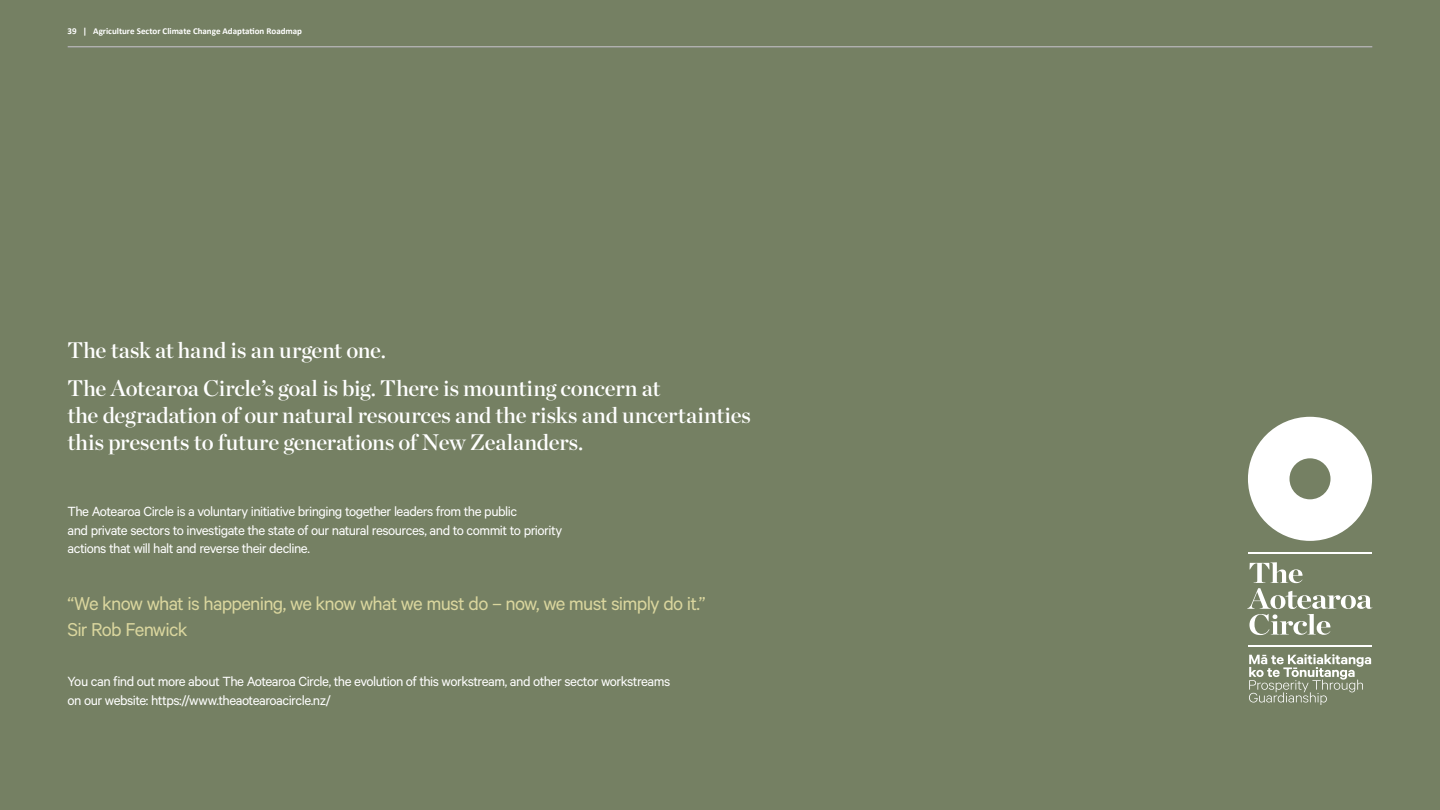
<style>
.page{position:relative;width:1440px;height:810px;background:#758063}
.page>*{position:absolute;margin:0;border:0;box-sizing:border-box;transform-origin:0 0}
.t1{font:22.5px/37.7px "Chronicle Display Semi";letter-spacing:-.01em;color:#fff}
.t2{font:21px/25.2px "Calibre";letter-spacing:-.035em;color:#dad69e}
.t3{font:15px/18.8px "Calibre";letter-spacing:-.035em;color:#fff}
.t4{font:700 9px "Calibri";letter-spacing:-.005em;color:#fff}
</style>
<div class="page">
<svg style="left:1247px;top:562px;width:125px;height:73px"></svg>
<hr style="left:1248px;top:552px;width:123px;height:2px;background:#fff">
<hr style="left:1248px;top:646px;width:123px;height:1px;background:#fff">
<svg style="left:1249px;top:654px;width:122px;height:51px"></svg>
<svg style="left:1248px;top:417px;width:124px;height:124px"></svg>
<hr style="left:68px;top:46px;width:1304px;height:1px;background:#fff">
<p class="t4" style="left:68px;top:25px;width:236px">39 | Agriculture Sector Climate Change Adaptation Roadmap</p>
<h1 class="t1" style="left:68px;top:330px;width:594px">The task at hand is an urgent one.<br>The Aotearoa Circle’s goal is big. There is mounting concern at</h1>
<h1 class="t1" style="left:68px;top:400px;width:685px;line-height:27px">the degradation of our natural resources and the risks and uncertainties this presents to future generations of New Zealanders.</h1>
<p class="t3" style="left:68px;top:501px;width:496px">The Aotearoa Circle is a voluntary initiative bringing together leaders from the public<br>and private sectors to investigate the state of our natural resources, and to commit to priority actions that will halt and reverse their decline.</p>
<h2 class="t2" style="left:68px;top:591px;width:640px">“We know what is happening, we know what we must do – now, we must simply do it.”<br>Sir Rob Fenwick</h2>
<p class="t3" style="left:68px;top:672px;width:604px">You can find out more about The Aotearoa Circle, the evolution of this workstream, and other sector workstreams on our website: https://www.theaotearoacircle.nz/</p>
</div>
